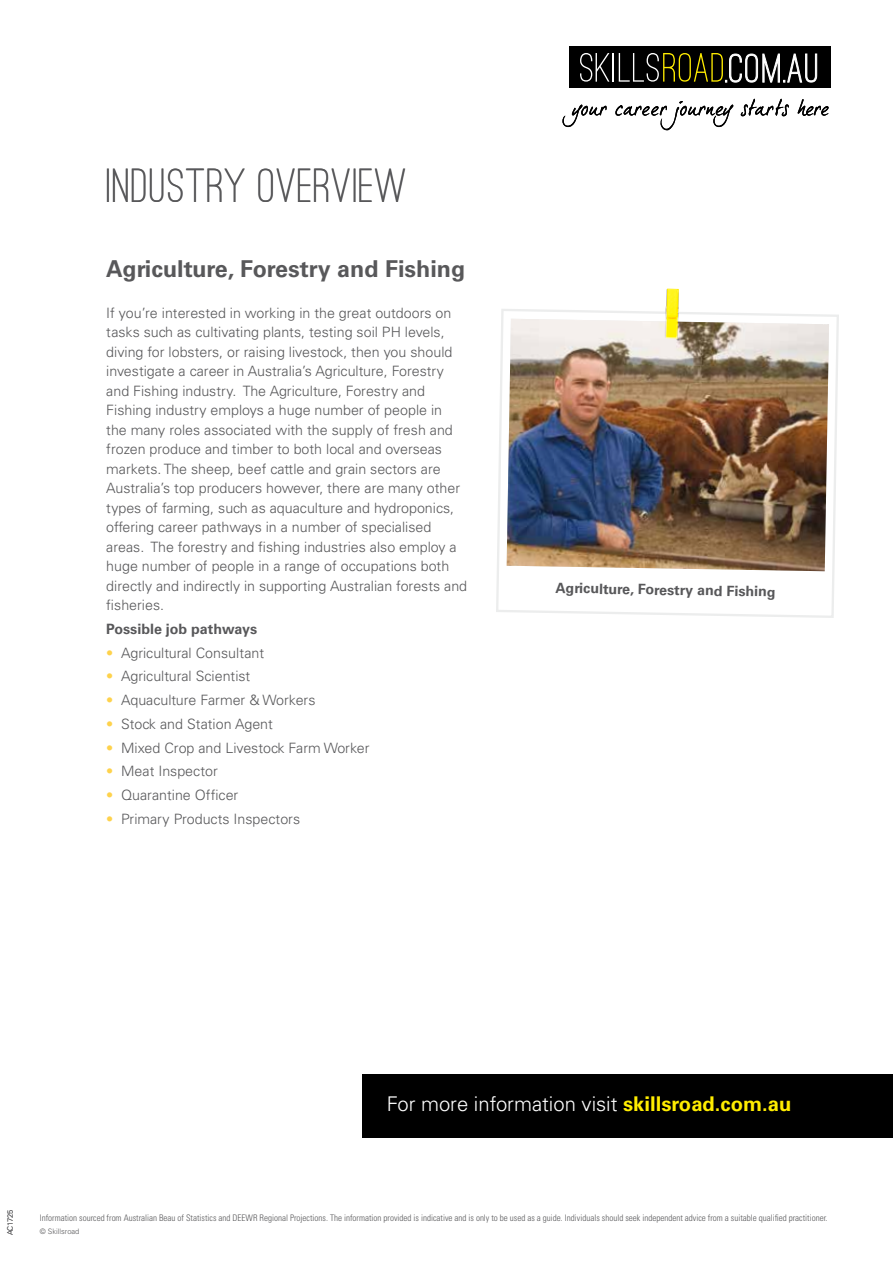
<style>
.page{position:relative;width:893px;height:1263px;background:#fff}
.page>*{position:absolute;margin:0;border:0;box-sizing:border-box;transform-origin:0 0}
.t1{font:500 49.5px "Ostrich Sans";letter-spacing:.02em;color:#58585a}
.t2{font:700 23.25px "Univers";color:#58585a}
.t3{font:300 20.25px "Univers";color:#fff}
.t4{font:300 14.25px/19.5px "Univers";color:#58585a}
.t5{font:700 14.25px "Univers";color:#58585a}
.t6{font:300 condensed 9px "Univers";color:#58585a}
.t7{font:300 7.5px "Univers";color:#58585a}
.s1{color:#fed24c}
.s2{font-weight:700;color:#ffed00}
</style>
<div class="page">
<svg style="left:496px;top:309px;width:343px;height:309px"></svg>
<img style="left:507px;top:319px;width:322px;height:252px">
<img style="left:663px;top:306px;width:18px;height:33px">
<svg style="left:666px;top:289px;width:13px;height:50px"></svg>
<div style="left:569px;top:47px;width:262px;height:41px;background:#000"></div>
<svg style="left:580px;top:53px;width:29px;height:29px"></svg>
<hr style="left:612px;top:53px;width:2px;height:29px;background:#fff">
<svg style="left:619px;top:53px;width:199px;height:30px"></svg>
<div style="left:363px;top:1074px;width:530px;height:63px;background:#000"></div>
<svg style="left:562px;top:105px;width:45px;height:22px"></svg>
<svg style="left:615px;top:101px;width:118px;height:29px"></svg>
<svg style="left:741px;top:99px;width:48px;height:17px"></svg>
<svg style="left:798px;top:99px;width:31px;height:17px"></svg>
<h1 class="t1" style="left:106px;top:155px;width:303px">INDUSTRY OVERVIEW</h1>
<h2 class="t2" style="left:106px;top:255px;width:360px">Agriculture, Forestry and Fishing</h2>
<p class="t4" style="left:106px;top:303px;width:362px">If you’re interested in working in the great outdoors on tasks such as cultivating plants, testing soil PH levels, diving for lobsters, or raising livestock, then you should investigate a career in Australia’s Agriculture, Forestry and Fishing industry. The Agriculture, Forestry and Fishing industry employs a huge number of people in<br>the many roles associated with the supply of fresh and frozen produce and timber to both local and overseas markets. The sheep, beef cattle and grain sectors are Australia’s top producers however, there are many other types of farming, such as aquaculture and hydroponics, offering career pathways in a number of specialised areas. The forestry and fishing industries also employ a huge number of people in a range of occupations both directly and indirectly in supporting Australian forests and fisheries.</p>
<p class="t5" style="left:106px;top:620px;width:152px">Possible job pathways</p>
<p class="t4" style="left:106px;top:643px;width:159px"><span class="s1">•</span> Agricultural Consultant</p>
<p class="t4" style="left:106px;top:666px;width:146px"><span class="s1">•</span> Agricultural Scientist</p>
<p class="t4" style="left:106px;top:690px;width:211px"><span class="s1">•</span> Aquaculture Farmer &amp; Workers</p>
<p class="t4" style="left:106px;top:714px;width:168px"><span class="s1">•</span> Stock and Station Agent</p>
<p class="t4" style="left:106px;top:738px;width:265px"><span class="s1">•</span> Mixed Crop and Livestock Farm Worker</p>
<p class="t4" style="left:106px;top:761px;width:113px"><span class="s1">•</span> Meat Inspector</p>
<p class="t4" style="left:106px;top:785px;width:134px"><span class="s1">•</span> Quarantine Officer</p>
<p class="t4" style="left:106px;top:809px;width:195px"><span class="s1">•</span> Primary Products Inspectors</p>
<p class="t5" style="left:556px;top:579px;width:221px;rotate:1deg">Agriculture, Forestry and Fishing</p>
<h3 class="t3" style="left:387px;top:1092px;width:406px">For more information visit <span class="s2">skillsroad.com.au</span></h3>
<p class="t7" style="left:6px;top:1235px;width:27px;rotate:-90deg">AC1725</p>
<p class="t6" style="left:40px;top:1212px;width:789px">Information sourced from Australian Beau of Statistics and DEEWR Regional Projections. The information provided is indicative and is only to be used as a guide. Individuals should seek independent advice from a suitable qualified practitioner.</p>
<p class="t7" style="left:40px;top:1227px;width:41px">© Skillsroad</p>
</div>
